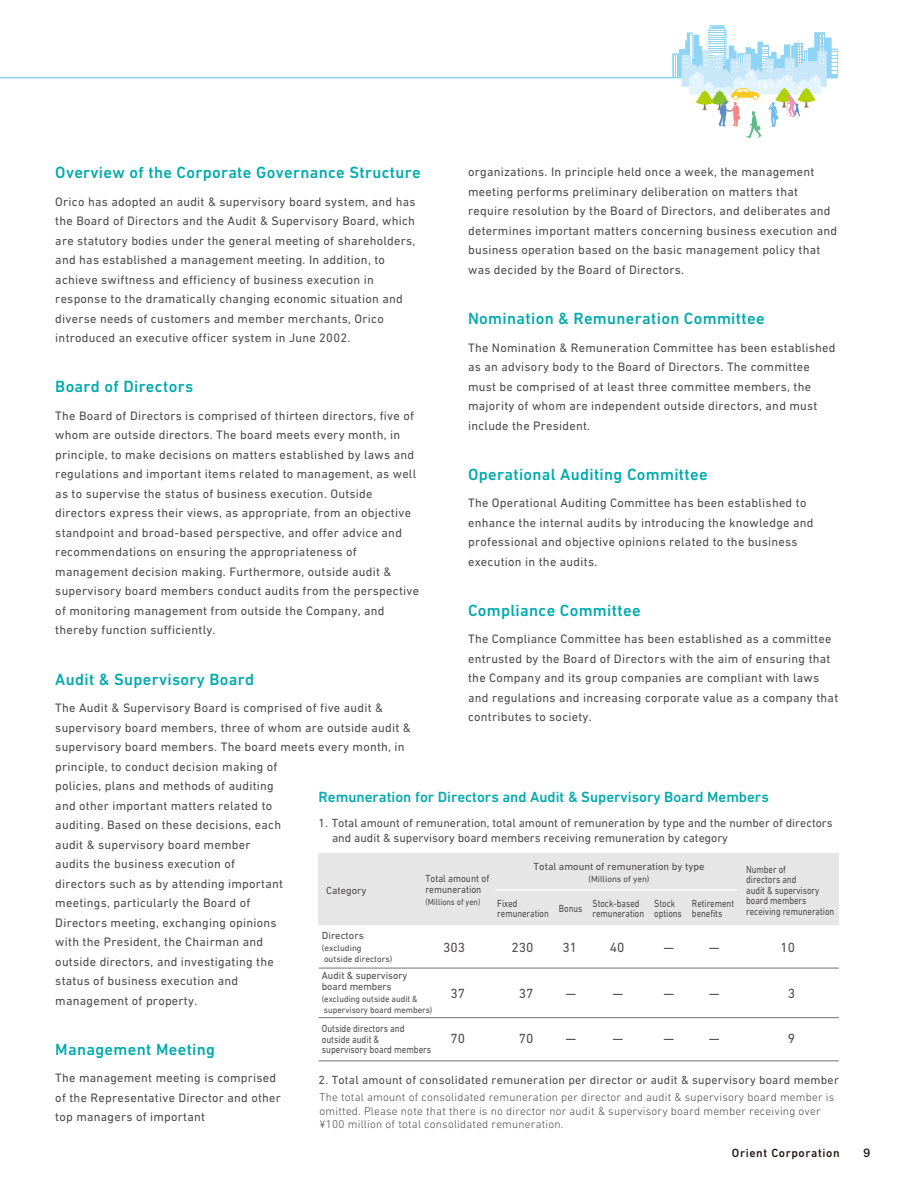
<style>
.page{position:relative;width:915px;height:1191px;background:#fff}
.page>*{position:absolute;margin:0;border:0;box-sizing:border-box;transform-origin:0 0}
.t1{font:500 16.5px "DIN Next LT Pro";letter-spacing:.02em;color:#00aaad}
.t2{font:500 15px "DIN Next LT Pro";color:#00aaad}
.t3{font:13.5px "DIN Next LT Pro";color:#4d4a4a}
.t4{font:13.5px "DIN Next LT Pro";color:#4d4a4a;scale:2.5 1}
.t5{font:12.45px/19.5px "DIN Next LT Pro";letter-spacing:.02em;color:#4d4a4a}
.t6{font:12px/15px "DIN Next LT Pro";color:#4d4a4a}
.t7{font:12px "DIN Next LT Pro";letter-spacing:.02em;color:#4d4a4a}
.t8{font:500 12px "DIN Next LT Pro";letter-spacing:.05em;color:#231916}
.t9{font:500 12px "Helvetica Neue LT Std";color:#231916}
.t10{font:300 11.4px/13.5px "DIN Next LT Pro";letter-spacing:.02em;color:#4d4a4a}
.t11{font:10.5px/10.5px "DIN Next LT Pro";color:#4d4a4a;scale:.83 1}
.t12{font:10.5px/10.5px "DIN Next LT Pro";color:#4d4a4a;scale:.85 1}
.t13{font:10.5px "DIN Next LT Pro";color:#4d4a4a}
.t14{font:10.5px/10.5px "DIN Next LT Pro";color:#4d4a4a;scale:.96 1}
.t15{font:10.5px/10.5px "DIN Next LT Pro";color:#4d4a4a;scale:.9 1}
.t16{font:9px/10.5px "DIN Next LT Pro";color:#4d4a4a;scale:.96 1}
.t17{font:9px/10.5px "DIN Next LT Pro";color:#4d4a4a}
.t18{font:9px "DIN Next LT Pro";color:#4d4a4a;scale:.9 1}
</style>
<div class="page">
<div style="left:318px;top:854px;width:520px;height:71px;background:#e6e6e7"></div>
<hr style="left:318px;top:967px;width:520px;height:1px;background:#727272">
<hr style="left:318px;top:1017px;width:520px;height:1px;background:#727272">
<hr style="left:318px;top:1060px;width:520px;height:1px;background:#727272">
<hr style="left:495px;top:889px;width:241px;height:2px;background:#fff">
<hr style="left:0;top:77px;width:836px;height:1px;background:#90d4f5">
<svg style="left:672px;top:25px;width:165px;height:113px"></svg>
<h1 class="t1" style="left:55px;top:163px;width:367px">Overview of the Corporate Governance Structure</h1>
<p class="t5" style="left:55px;top:191px;width:361px">Orico has adopted an audit &amp; supervisory board system, and has the Board of Directors and the Audit &amp; Supervisory Board, which are statutory bodies under the general meeting of shareholders, and has established a management meeting. In addition, to achieve swiftness and efficiency of business execution in response to the dramatically changing economic situation and diverse needs of customers and member merchants, Orico introduced an executive officer system in June 2002.</p>
<h1 class="t1" style="left:55px;top:377px;width:139px">Board of Directors</h1>
<p class="t5" style="left:55px;top:406px;width:365px">The Board of Directors is comprised of thirteen directors, five of whom are outside directors. The board meets every month, in principle, to make decisions on matters established by laws and regulations and important items related to management, as well as to supervise the status of business execution. Outside directors express their views, as appropriate, from an objective standpoint and broad-based perspective, and offer advice and recommendations on ensuring the appropriateness of management decision making. Furthermore, outside audit &amp; supervisory board members conduct audits from the perspective of monitoring management from outside the Company, and thereby function sufficiently.</p>
<h1 class="t1" style="left:55px;top:669px;width:200px">Audit &amp; Supervisory Board</h1>
<p class="t5" style="left:55px;top:698px;width:357px">The Audit &amp; Supervisory Board is comprised of five audit &amp; supervisory board members, three of whom are outside audit &amp; supervisory board members. The board meets every month, in principle, to conduct decision making of<br>policies, plans and methods of auditing<br>and other important matters related to<br>auditing. Based on these decisions, each<br>audit &amp; supervisory board member<br>audits the business execution of<br>directors such as by attending important<br>meetings, particularly the Board of<br>Directors meeting, exchanging opinions<br>with the President, the Chairman and<br>outside directors, and investigating the<br>status of business execution and<br>management of property.</p>
<h1 class="t1" style="left:55px;top:1039px;width:161px">Management Meeting</h1>
<p class="t5" style="left:55px;top:1068px;width:227px">The management meeting is comprised of the Representative Director and other top managers of important</p>
<p class="t5" style="left:468px;top:162px;width:370px">organizations. In principle held once a week, the management meeting performs preliminary deliberation on matters that require resolution by the Board of Directors, and deliberates and determines important matters concerning business execution and business operation based on the basic management policy that was decided by the Board of Directors.</p>
<h1 class="t1" style="left:468px;top:309px;width:298px">Nomination &amp; Remuneration Committee</h1>
<p class="t5" style="left:468px;top:337px;width:368px">The Nomination &amp; Remuneration Committee has been established as an advisory body to the Board of Directors. The committee must be comprised of at least three committee members, the majority of whom are independent outside directors, and must include the President.</p>
<h1 class="t1" style="left:468px;top:464px;width:241px">Operational Auditing Committee</h1>
<p class="t5" style="left:468px;top:493px;width:347px">The Operational Auditing Committee has been established to enhance the internal audits by introducing the knowledge and professional and objective opinions related to the business execution in the audits.</p>
<h1 class="t1" style="left:468px;top:601px;width:174px">Compliance Committee</h1>
<p class="t5" style="left:468px;top:629px;width:371px">The Compliance Committee has been established as a committee entrusted by the Board of Directors with the aim of ensuring that the Company and its group companies are compliant with laws and regulations and increasing corporate value as a company that contributes to society.</p>
<p class="t2" style="left:318px;top:788px;width:451px">Remuneration for Directors and Audit &amp; Supervisory Board Members</p>
<p class="t6" style="left:332px;top:815px;width:502px;text-indent:-14px">1. Total amount of remuneration, total amount of remuneration by type and the number of directors and audit &amp; supervisory board members receiving remuneration by category</p>
<p class="t13" style="left:533px;top:860px;width:172px">Total amount of remuneration by type</p>
<p class="t17" style="left:588px;top:873px;width:62px">(Millions of yen)</p>
<p class="t11" style="left:746px;top:863px;width:108px">Number of<br>directors and<br>audit &amp; supervisory board members receiving remuneration</p>
<p class="t15" style="left:425px;top:873px;width:72px">Total amount of remuneration</p>
<p class="t18" style="left:425px;top:897px;width:62px">(Millions of yen)</p>
<p class="t13" style="left:326px;top:884px;width:42px">Category</p>
<p class="t11" style="left:654px;top:897px;width:35px">Stock options</p>
<p class="t11" style="left:497px;top:897px;width:64px">Fixed remuneration</p>
<p class="t11" style="left:558px;top:903px;width:30px">Bonus</p>
<p class="t11" style="left:592px;top:897px;width:64px">Stock-based remuneration</p>
<p class="t11" style="left:691px;top:897px;width:52px">Retirement benefits</p>
<p class="t4" style="left:662px;top:939px;width:7px">-</p>
<p class="t13" style="left:322px;top:929px;width:43px">Directors</p>
<p class="t17" style="left:322px;top:943px;width:72px">(excluding<br>outside directors)</p>
<p class="t14" style="left:322px;top:970px;width:90px">Audit &amp; supervisory board members</p>
<p class="t16" style="left:322px;top:993px;width:117px">(excluding outside audit &amp; supervisory board members)</p>
<p class="t12" style="left:322px;top:1023px;width:130px">Outside directors and outside audit &amp;<br>supervisory board members</p>
<p class="t3" style="left:443px;top:939px;width:23px">303</p>
<p class="t3" style="left:450px;top:985px;width:16px">37</p>
<p class="t3" style="left:450px;top:1031px;width:16px">70</p>
<p class="t3" style="left:511px;top:939px;width:23px">230</p>
<p class="t3" style="left:518px;top:985px;width:16px">37</p>
<p class="t3" style="left:518px;top:1031px;width:16px">70</p>
<p class="t3" style="left:562px;top:939px;width:16px">31</p>
<p class="t3" style="left:609px;top:939px;width:16px">40</p>
<p class="t3" style="left:780px;top:939px;width:16px">10</p>
<p class="t3" style="left:787px;top:985px;width:9px">3</p>
<p class="t3" style="left:787px;top:1031px;width:9px">9</p>
<p class="t4" style="left:707px;top:939px;width:7px">-</p>
<p class="t4" style="left:564px;top:985px;width:7px">-</p>
<p class="t4" style="left:611px;top:985px;width:7px">-</p>
<p class="t4" style="left:707px;top:985px;width:7px">-</p>
<p class="t4" style="left:662px;top:985px;width:7px">-</p>
<p class="t4" style="left:564px;top:1030px;width:7px">-</p>
<p class="t4" style="left:611px;top:1030px;width:7px">-</p>
<p class="t4" style="left:707px;top:1030px;width:7px">-</p>
<p class="t4" style="left:662px;top:1031px;width:7px">-</p>
<p class="t7" style="left:318px;top:1072px;width:521px">2. Total amount of consolidated remuneration per director or audit &amp; supervisory board member</p>
<p class="t10" style="left:319px;top:1090px;width:516px">The total amount of consolidated remuneration per director and audit &amp; supervisory board member is omitted. Please note that there is no director nor audit &amp; supervisory board member receiving over ¥100 million of total consolidated remuneration.</p>
<p class="t8" style="left:731px;top:1146px;width:109px">Orient Corporation</p>
<p class="t9" style="left:863px;top:1145px;width:8px">9</p>
</div>
